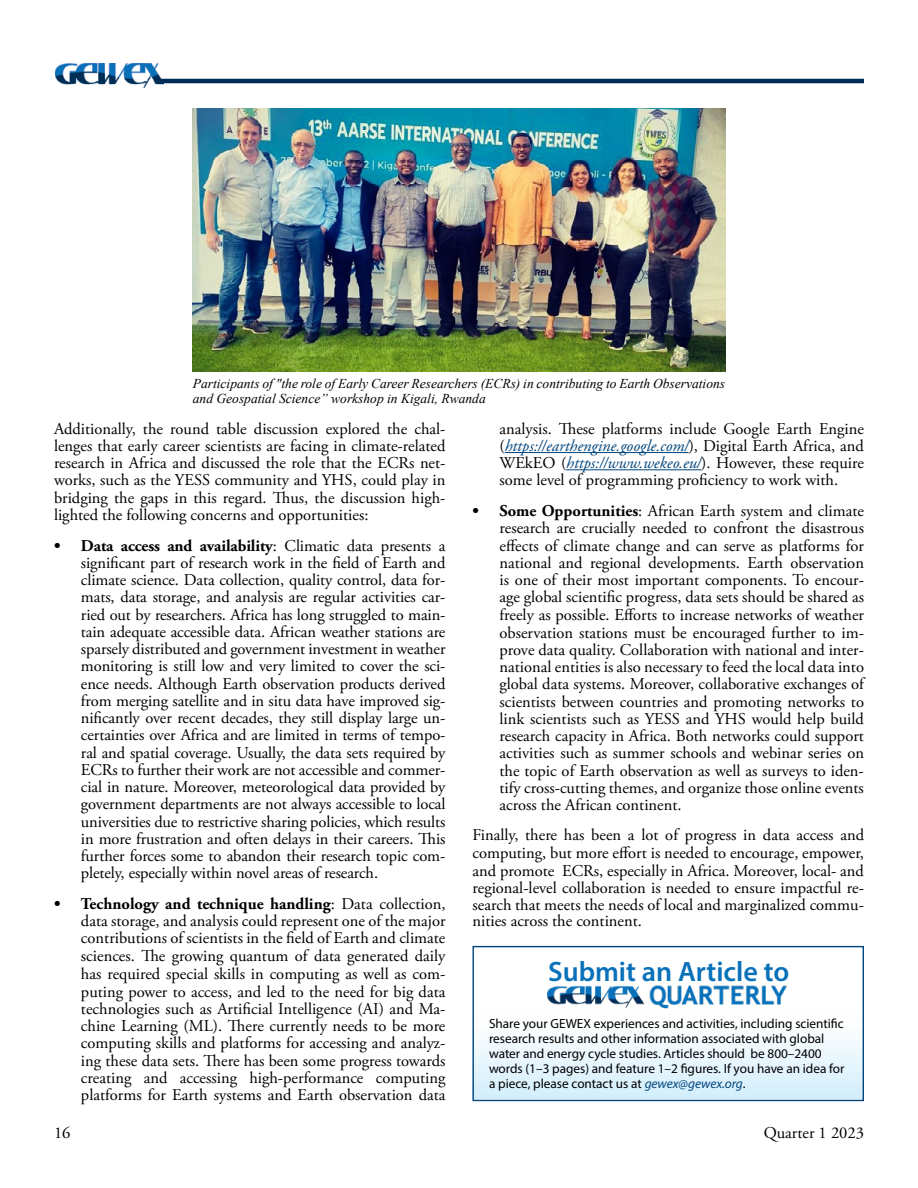
<style>
.page{position:relative;width:918px;height:1188px;background:#fff}
.page>*{position:absolute;margin:0;border:0;box-sizing:border-box;transform-origin:0 0}
.t1{font:600 28.2px "Myriad Pro";color:#0871b9}
.t2{font:16.5px/17.2px "Adobe Garamond Pro";color:#000;text-align:justify}
.t3{font:italic 13.5px/15px "Times New Roman";color:#000}
.t4{font:13.35px/15px "Myriad Pro";color:#000}
.s1{font-weight:700}
.s2{font-style:italic;color:#00467e}
</style>
<div class="page">
<img style="left:56px;top:64px;width:107px;height:23px">
<hr style="left:156px;top:79px;width:708px;height:4px;background:#002d56">
<hr style="left:505px;top:452px;width:184px;height:1px;background:#00467e">
<hr style="left:566px;top:469px;width:135px;height:1px;background:#00467e">
<img style="left:193px;top:108px;width:532px;height:264px">
<div style="left:472px;top:1012px;width:392px;height:87px;background:linear-gradient(to bottom,#fffffe,#d3eefc)"></div>
<div style="left:472px;top:946px;width:392px;height:155px;border:1px solid #00467e"></div>
<img style="left:547px;top:985px;width:240px;height:24px">
<p class="t3" style="left:193px;top:376px;width:534px">Participants of "the role of Early Career Researchers (ECRs) in contributing to Earth Observations and Geospatial Science” workshop in Kigali, Rwanda</p>
<p class="t2" style="left:54px;top:420px;width:393px">Additionally, the round table discussion explored the chal&shy;lenges that early career scientists are facing in climate-related research in Africa and discussed the role that the ECRs net&shy;works, such as the YESS community and YHS, could play in bridging the gaps in this regard. Thus, the discussion high&shy;lighted the following concerns and opportunities:</p>
<p class="t2" style="left:81px;top:537px;width:366px;text-indent:-27px"><span class="s1">• Data access and availability</span>: Climatic data presents a significant part of research work in the field of Earth and climate science. Data collection, quality control, data for&shy;mats, data storage, and analysis are regular activities car&shy;ried out by researchers. Africa has long struggled to main&shy;tain adequate accessible data. African weather stations are sparsely distributed and government investment in weather monitoring is still low and very limited to cover the sci&shy;ence needs. Although Earth observation products derived from merging satellite and in situ data have improved sig&shy;nificantly over recent decades, they still display large un&shy;certainties over Africa and are limited in terms of tempo&shy;ral and spatial coverage. Usually, the data sets required by ECRs to further their work are not accessible and commer&shy;cial in nature. Moreover, meteorological data provided by government departments are not always accessible to local universities due to restrictive sharing policies, which results in more frustration and often delays in their careers. This further forces some to abandon their research topic com&shy;pletely, especially within novel areas of research.</p>
<p class="t2" style="left:81px;top:896px;width:366px;text-indent:-27px"><span class="s1">• Technology and technique handling</span>: Data collection, data storage, and analysis could represent one of the major contributions of scientists in the field of Earth and climate sciences. The growing quantum of data generated daily has required special skills in computing as well as com&shy;puting power to access, and led to the need for big data technologies such as Artificial Intelligence (AI) and Ma&shy;chine Learning (ML). There currently needs to be more computing skills and platforms for accessing and analyz&shy;ing these data sets. There has been some progress towards creating and accessing high-performance computing platforms for Earth systems and Earth observation data</p>
<p class="t2" style="left:500px;top:420px;width:366px">analysis. These platforms include Google Earth Engine (<span class="s2">https://earthengine.google.com/</span>), Digital Earth Africa, and WEkEO (<span class="s2">https://www.wekeo.eu/</span>). However, these require some level of programming proficiency to work with.</p>
<p class="t2" style="left:500px;top:503px;width:366px;text-indent:-27px"><span class="s1">• Some Opportunities</span>: African Earth system and climate research are crucially needed to confront the disastrous effects of climate change and can serve as platforms for national and regional developments. Earth observation is one of their most important components. To encour&shy;age global scientific progress, data sets should be shared as freely as possible. Efforts to increase networks of weather observation stations must be encouraged further to im&shy;prove data quality. Collaboration with national and inter&shy;national entities is also necessary to feed the local data into global data systems. Moreover, collaborative exchanges of scientists between countries and promoting networks to link scientists such as YESS and YHS would help build research capacity in Africa. Both networks could support activities such as summer schools and webinar series on the topic of Earth observation as well as surveys to iden&shy;tify cross-cutting themes, and organize those online events across the African continent.</p>
<p class="t2" style="left:473px;top:827px;width:393px">Finally, there has been a lot of progress in data access and computing, but more effort is needed to encourage, empower, and promote ECRs, especially in Africa. Moreover, local- and regional-level collaboration is needed to ensure impactful re&shy;search that meets the needs of local and marginalized commu&shy;nities across the continent.</p>
<h1 class="t1" style="left:548px;top:953px;width:243px">Submit an Article to</h1>
<p class="t4" style="left:489px;top:1016px;width:357px">Share your GEWEX experiences and activities, including scientific research results and other information associated with global water and energy cycle studies. Articles should be 800–2400 words (1–3 pages) and feature 1–2 figures. If you have an idea for a piece, please contact us at <span class="s2">gewex@gewex.org</span>.</p>
<p class="t2" style="left:54px;top:1125px;width:18px">16</p>
<p class="t2" style="left:764px;top:1125px;width:102px">Quarter 1 2023</p>
</div>
